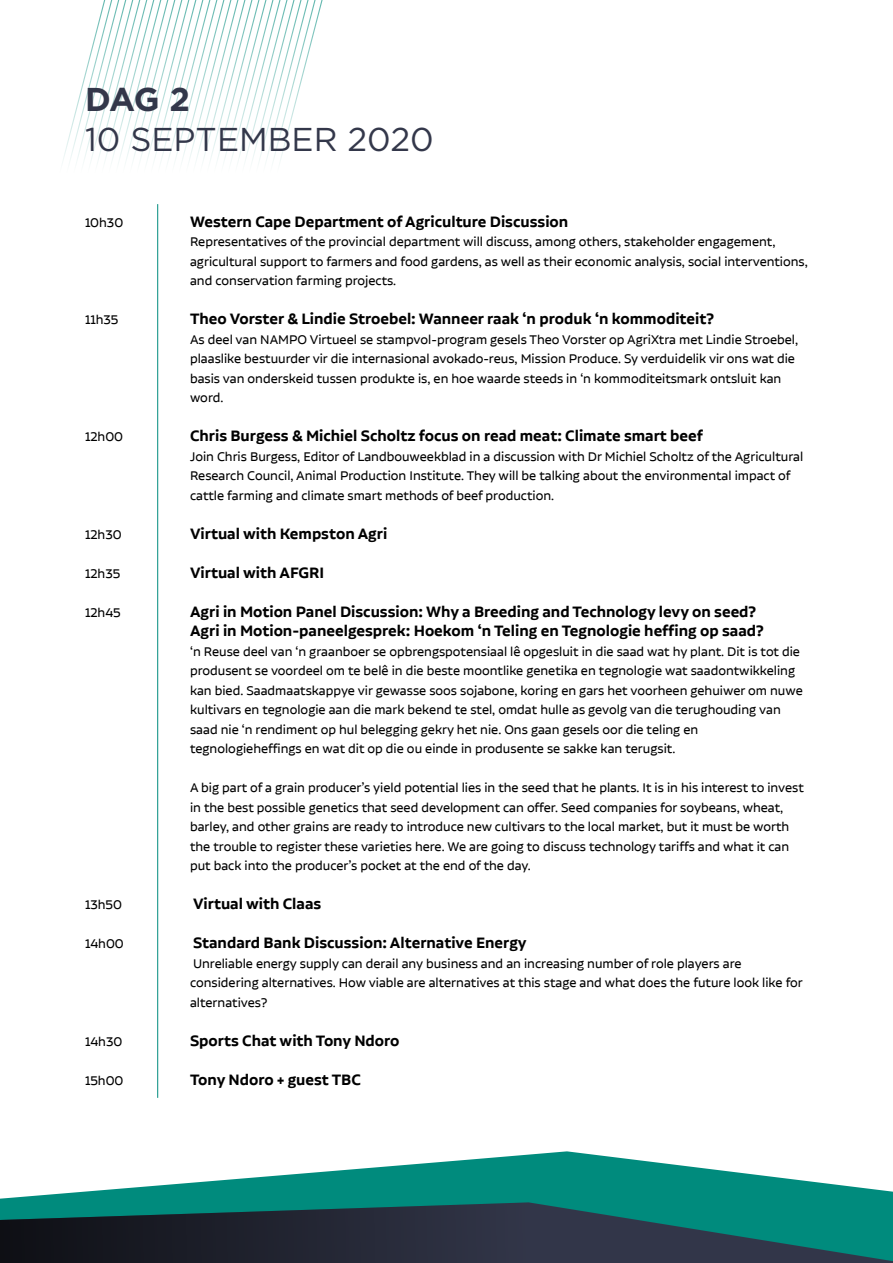
<style>
.page{position:relative;width:893px;height:1263px;background:#fff}
.page>*{position:absolute;margin:0;border:0;box-sizing:border-box;transform-origin:0 0}
.t1{font:33px "Gotham";color:#33374a}
.t2{font:700 33px "Gotham";color:#33374a}
.t3{font:600 18px/19.5px "Alvar Essential";color:#000}
.t4{font:15px/19.5px "Alvar Essential";color:#000}
</style>
<div class="page">
<svg style="left:62px;top:0;width:261px;height:296px"></svg>
<hr style="left:157px;top:204px;width:1px;height:894px;background:#008b7d">
<svg style="left:0;top:1151px;width:893px;height:51px;fill:#008b7d"></svg>
<svg style="left:0;top:1202px;width:893px;height:61px;background:#1b454b"></svg>
<h1 class="t2" style="left:85px;top:78px;width:107px">DAG 2</h1>
<h1 class="t1" style="left:85px;top:118px;width:350px">10 SEPTEMBER 2020</h1>
<p class="t4" style="left:85px;top:212px;width:40px">10h30</p>
<p class="t3" style="left:190px;top:211px;width:380px">Western Cape Department of Agriculture Discussion</p>
<p class="t4" style="left:190px;top:232px;width:619px">Representatives of the provincial department will discuss, among others, stakeholder engagement, agricultural support to farmers and food gardens, as well as their economic analysis, social interventions, and conservation farming projects.</p>
<p class="t4" style="left:85px;top:310px;width:35px">11h35</p>
<p class="t3" style="left:190px;top:309px;width:525px">Theo Vorster &amp; Lindie Stroebel: Wanneer raak ‘n produk ‘n kommoditeit?</p>
<p class="t4" style="left:190px;top:329px;width:610px">As deel van NAMPO Virtueel se stampvol-program gesels Theo Vorster op AgriXtra met Lindie Stroebel, plaaslike bestuurder vir die internasional avokado-reus, Mission Produce. Sy verduidelik vir ons wat die basis van onderskeid tussen produkte is, en hoe waarde steeds in ‘n kommoditeitsmark ontsluit kan word.</p>
<p class="t4" style="left:85px;top:427px;width:40px">12h00</p>
<p class="t3" style="left:190px;top:426px;width:514px">Chris Burgess &amp; Michiel Scholtz focus on read meat: Climate smart beef</p>
<p class="t4" style="left:190px;top:446px;width:615px">Join Chris Burgess, Editor of Landbouweekblad in a discussion with Dr Michiel Scholtz of the Agricultural<br>Research Council, Animal Production Institute. They will be talking about the environmental impact of cattle farming and climate smart methods of beef production.</p>
<p class="t4" style="left:85px;top:524px;width:38px">12h30</p>
<p class="t3" style="left:190px;top:523px;width:199px">Virtual with Kempston Agri</p>
<p class="t4" style="left:85px;top:563px;width:37px">12h35</p>
<p class="t3" style="left:190px;top:562px;width:136px">Virtual with AFGRI</p>
<p class="t4" style="left:85px;top:602px;width:37px">12h45</p>
<p class="t3" style="left:190px;top:601px;width:575px">Agri in Motion Panel Discussion: Why a Breeding and Technology levy on seed?<br>Agri in Motion-paneelgesprek: Hoekom ‘n Teling en Tegnologie heffing op saad?</p>
<p class="t4" style="left:190px;top:641px;width:614px">‘n Reuse deel van ‘n graanboer se opbrengspotensiaal lê opgesluit in die saad wat hy plant. Dit is tot die produsent se voordeel om te belê in die beste moontlike genetika en tegnologie wat saadontwikkeling kan bied. Saadmaatskappye vir gewasse soos sojabone, koring en gars het voorheen gehuiwer om nuwe kultivars en tegnologie aan die mark bekend te stel, omdat hulle as gevolg van die terughouding van saad nie ‘n rendiment op hul belegging gekry het nie. Ons gaan gesels oor die teling en tegnologieheffings en wat dit op die ou einde in produsente se sakke kan terugsit.</p>
<p class="t4" style="left:190px;top:778px;width:615px">A big part of a grain producer’s yield potential lies in the seed that he plants. It is in his interest to invest in the best possible genetics that seed development can offer. Seed companies for soybeans, wheat, barley, and other grains are ready to introduce new cultivars to the local market, but it must be worth the trouble to register these varieties here. We are going to discuss technology tariffs and what it can put back into the producer’s pocket at the end of the day.</p>
<p class="t4" style="left:85px;top:895px;width:39px">13h50</p>
<p class="t3" style="left:193px;top:894px;width:130px">Virtual with Claas</p>
<p class="t4" style="left:85px;top:934px;width:40px">14h00</p>
<p class="t3" style="left:193px;top:933px;width:335px">Standard Bank Discussion: Alternative Energy</p>
<p class="t4" style="left:190px;top:953px;width:614px">Unreliable energy supply can derail any business and an increasing number of role players are considering alternatives. How viable are alternatives at this stage and what does the future look like for alternatives?</p>
<p class="t4" style="left:85px;top:1031px;width:39px">14h30</p>
<p class="t3" style="left:190px;top:1030px;width:211px">Sports Chat with Tony Ndoro</p>
<p class="t4" style="left:85px;top:1070px;width:40px">15h00</p>
<p class="t3" style="left:190px;top:1069px;width:172px">Tony Ndoro + guest TBC</p>
</div>
